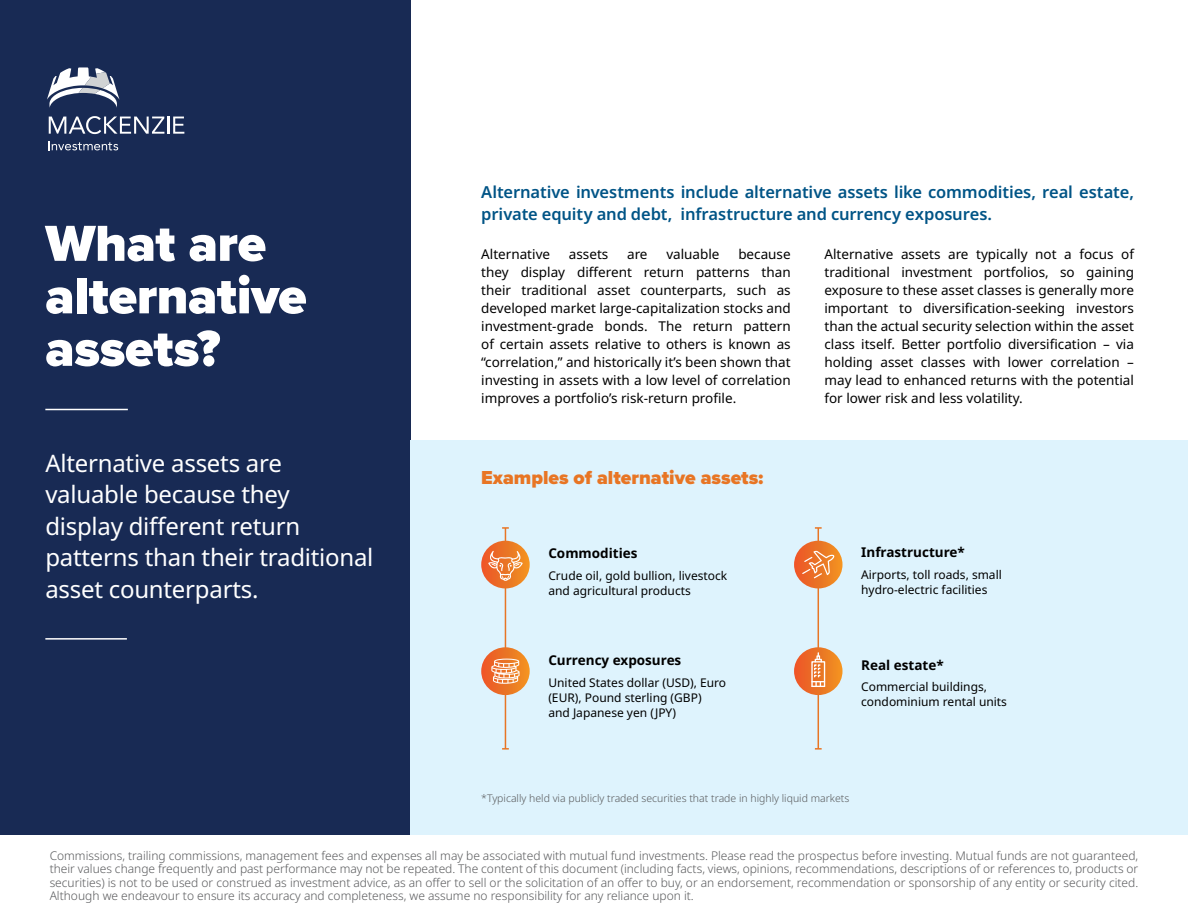
<style>
.page{position:relative;width:1188px;height:918px;background:#fff}
.page>*{position:absolute;margin:0;border:0;box-sizing:border-box;transform-origin:0 0}
.t1{font:900 52.5px/52.5px "Proxima Nova";letter-spacing:-.005em;color:#fff}
.intro-left{font:24px/31.5px "Noto Sans";letter-spacing:-.01em;color:#fff}
.H2-orange{font:900 19.5px "Proxima Nova";color:#e87524}
.intro-right{font:600 16.5px/22.5px "Noto Sans";letter-spacing:-.01em;color:#005486}
.body{font:13.5px/18px "Noto Sans";color:#000;text-align:justify}
.body_8_10{font:700 13.5px "Noto Sans";color:#000}
.disclaimer{font:300 12px/13.5px "Noto Sans";color:#58595b;text-align:justify}
.body_8_10-2{font:12px/15px "Noto Sans";color:#000}
.disclaimer-2{font:300 10.5px "Noto Sans";color:#58595b}
</style>
<div class="page">
<div style="left:0;top:1px;width:411px;height:834px;background:#182a54"></div>
<div style="left:411px;top:440px;width:777px;height:395px;background:#def3fd"></div>
<svg style="left:49px;top:116px;width:135px;height:18px"></svg>
<svg style="left:49px;top:141px;width:69px;height:9px"></svg>
<svg style="left:47px;top:67px;width:73px;height:41px"></svg>
<hr style="left:45px;top:638px;width:82px;height:2px;background:#fff">
<hr style="left:505px;top:528px;width:1px;height:221px;background:#e87524">
<svg style="left:502px;top:527px;width:7px;height:2px"></svg>
<svg style="left:502px;top:748px;width:7px;height:2px"></svg>
<svg style="left:481px;top:541px;width:49px;height:47px"></svg>
<svg style="left:488px;top:551px;width:35px;height:30px"></svg>
<svg style="left:481px;top:647px;width:49px;height:48px"></svg>
<svg style="left:491px;top:659px;width:29px;height:25px"></svg>
<hr style="left:818px;top:528px;width:1px;height:221px;background:#e87524">
<svg style="left:815px;top:527px;width:7px;height:2px"></svg>
<svg style="left:815px;top:748px;width:7px;height:2px"></svg>
<svg style="left:794px;top:647px;width:49px;height:48px"></svg>
<svg style="left:812px;top:653px;width:13px;height:34px"></svg>
<svg style="left:794px;top:541px;width:49px;height:47px"></svg>
<svg style="left:802px;top:551px;width:32px;height:27px"></svg>
<hr style="left:45px;top:409px;width:83px;height:1px;background:#fff">
<h1 class="t1" style="left:45px;top:217px;width:263px">What are alternative assets?</h1>
<p class="intro-left" style="left:45px;top:448px;width:330px">Alternative assets are valuable because they<br>display different return patterns than their traditional asset counterparts.</p>
<p class="intro-right" style="left:481px;top:181px;width:654px">Alternative investments include alternative assets like commodities, real estate, private equity and debt, infrastructure and currency exposures.</p>
<p class="body" style="left:481px;top:245px;width:70px">Alternative</p>
<p class="body" style="left:569px;top:245px;width:41px">assets</p>
<p class="body" style="left:627px;top:245px;width:22px">are</p>
<p class="body" style="left:666px;top:245px;width:55px">valuable</p>
<p class="body" style="left:481px;top:245px;width:311px;text-indent:257px">because they display different return patterns than their traditional asset counterparts, such as developed market large-capitalization stocks and investment-grade bonds. The return pattern of certain assets relative to others is known as “correlation,” and historically it’s been shown that investing in assets with a low level of correlation improves a portfolio’s risk-return profile.</p>
<p class="body" style="left:824px;top:245px;width:311px">Alternative assets are typically not a focus of traditional investment portfolios, so gaining exposure to these asset classes is generally more important to diversification-seeking investors than the actual security selection within the asset class itself. Better portfolio diversification – via holding asset classes with lower correlation – may lead to enhanced returns with the potential for lower risk and less volatility.</p>
<h2 class="H2-orange" style="left:481px;top:463px;width:284px">Examples of alternative assets:</h2>
<p class="body_8_10" style="left:548px;top:543px;width:91px">Commodities</p>
<p class="body_8_10-2" style="left:548px;top:568px;width:180px">Crude oil, gold bullion, livestock and agricultural products</p>
<p class="body_8_10" style="left:548px;top:650px;width:134px">Currency exposures</p>
<p class="body_8_10-2" style="left:548px;top:675px;width:179px">United States dollar (USD), Euro (EUR), Pound sterling (GBP)<br>and Japanese yen (JPY)</p>
<p class="body_8_10" style="left:861px;top:543px;width:105px">Infrastructure*</p>
<p class="body_8_10-2" style="left:861px;top:567px;width:142px">Airports, toll roads, small hydro-electric facilities</p>
<p class="body_8_10" style="left:861px;top:655px;width:84px">Real estate*</p>
<p class="body_8_10-2" style="left:861px;top:680px;width:147px">Commercial buildings, condominium rental units</p>
<p class="disclaimer-2" style="left:481px;top:791px;width:370px">*Typically held via publicly traded securities that trade in highly liquid markets</p>
<p class="disclaimer" style="left:50px;top:849px;width:1090px">Commissions, trailing commissions, management fees and expenses all may be associated with mutual fund investments. Please read the prospectus before investing. Mutual funds are not guaranteed, their values change frequently and past performance may not be repeated. The content of this document (including facts, views, opinions, recommendations, descriptions of or references to, products or securities) is not to be used or construed as investment advice, as an offer to sell or the solicitation of an offer to buy, or an endorsement, recommendation or sponsorship of any entity or security cited.<br>Although we endeavour to ensure its accuracy and completeness, we assume no responsibility for any reliance upon it.</p>
</div>
